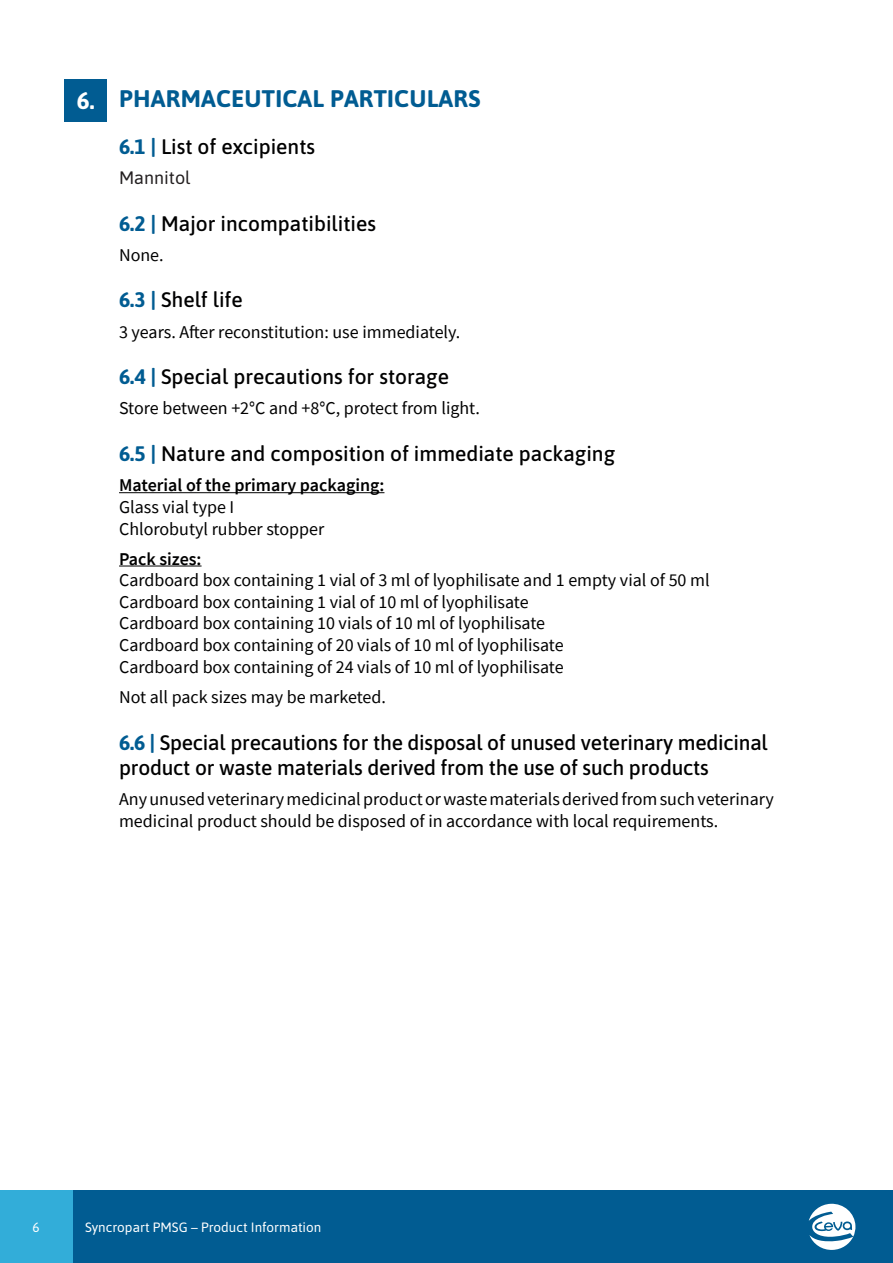
<style>
.page{position:relative;width:893px;height:1263px;background:#fff}
.page>*{position:absolute;margin:0;border:0;box-sizing:border-box;transform-origin:0 0}
.t1{font:700 24px "Asap";letter-spacing:.01em;color:#015c92}
.t2{font:700 24px "Asap";color:#fff}
.t3{font:500 21px/25.2px "Asap";color:#000001}
.t4{font:18px/21.6px "Source Sans Pro";color:#000001}
.t5{font:600 18px "Source Sans Pro";color:#000001}
.t6{font:18px "Asap";color:#231f20}
.t7{font:13.5px "Asap";color:#fff}
.s1{font-weight:700;color:#015c92}
</style>
<div class="page">
<div style="left:0;top:1191px;width:893px;height:72px;background:#015c92"></div>
<div style="left:0;top:1191px;width:72px;height:72px;background:#32add9"></div>
<hr style="left:892px;top:1191px;width:1px;height:72px;background:#32add9">
<svg style="left:809px;top:1203px;width:47px;height:47px"></svg>
<hr style="left:119px;top:492px;width:265px;height:1px;background:#000001">
<hr style="left:119px;top:565px;width:83px;height:1px;background:#000001">
<div style="left:64px;top:79px;width:43px;height:43px;background:#015c92"></div>
<h1 class="t2" style="left:77px;top:84px;width:19px">6.</h1>
<h1 class="t1" style="left:119px;top:82px;width:363px">PHARMACEUTICAL PARTICULARS</h1>
<p class="t3" style="left:119px;top:133px;width:198px"><span class="s1">6.1 |</span> List of excipients</p>
<p class="t6" style="left:119px;top:165px;width:73px">Mannitol</p>
<p class="t3" style="left:119px;top:209px;width:259px"><span class="s1">6.2 |</span> Major incompatibilities</p>
<p class="t4" style="left:119px;top:244px;width:46px">None.</p>
<p class="t3" style="left:119px;top:286px;width:125px"><span class="s1">6.3 |</span> Shelf life</p>
<p class="t4" style="left:119px;top:321px;width:343px">3 years. After reconstitution: use immediately.</p>
<p class="t3" style="left:119px;top:363px;width:331px"><span class="s1">6.4 |</span> Special precautions for storage</p>
<p class="t4" style="left:119px;top:398px;width:362px">Store between +2°C and +8°C, protect from light.</p>
<p class="t3" style="left:119px;top:440px;width:498px"><span class="s1">6.5 |</span> Nature and composition of immediate packaging</p>
<p class="t5" style="left:119px;top:473px;width:267px">Material of the primary packaging:</p>
<p class="t4" style="left:119px;top:496px;width:207px">Glass vial type I<br>Chlorobutyl rubber stopper</p>
<p class="t5" style="left:119px;top:547px;width:84px">Pack sizes:</p>
<p class="t4" style="left:119px;top:569px;width:592px">Cardboard box containing 1 vial of 3 ml of lyophilisate and 1 empty vial of 50 ml Cardboard box containing 1 vial of 10 ml of lyophilisate<br>Cardboard box containing 10 vials of 10 ml of lyophilisate<br>Cardboard box containing of 20 vials of 10 ml of lyophilisate<br>Cardboard box containing of 24 vials of 10 ml of lyophilisate</p>
<p class="t4" style="left:119px;top:686px;width:268px">Not all pack sizes may be marketed.</p>
<p class="t3" style="left:119px;top:728px;width:650px"><span class="s1">6.6 |</span> Special precautions for the disposal of unused veterinary medicinal product or waste materials derived from the use of such products</p>
<p class="t4" style="left:119px;top:788px;width:656px">Any unused veterinary medicinal product or waste materials derived from such veterinary medicinal product should be disposed of in accordance with local requirements.</p>
<p class="t7" style="left:33px;top:1217px;width:9px">6</p>
<p class="t7" style="left:85px;top:1218px;width:238px">Syncropart PMSG – Product Information</p>
</div>
